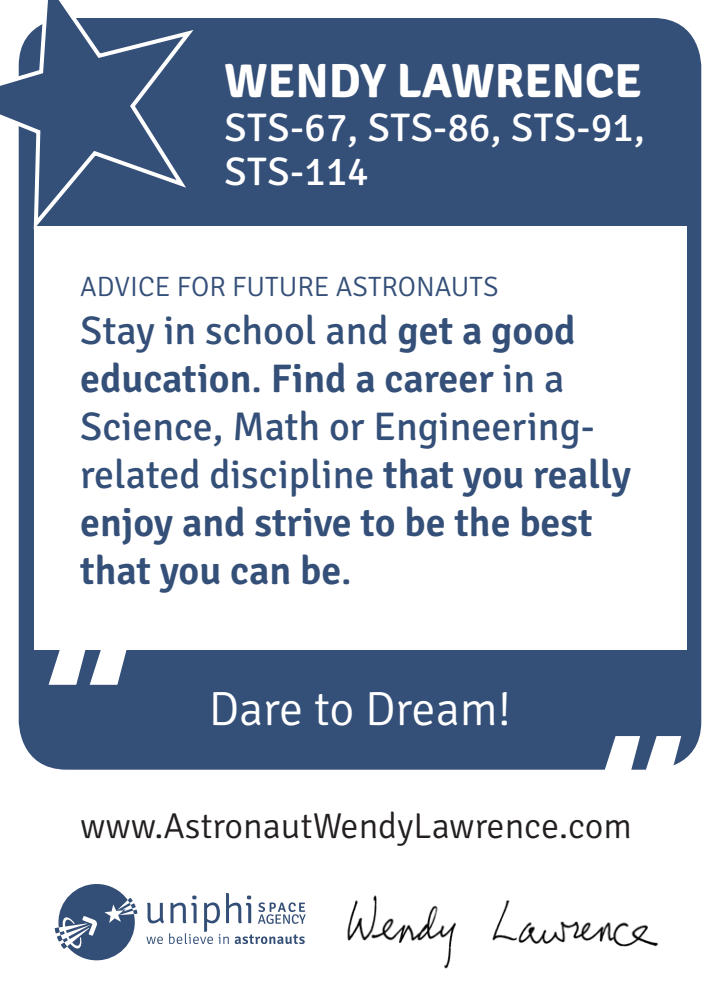
<style>
.page{position:relative;width:720px;height:1008px;background:#fff}
.page>*{position:absolute;margin:0;border:0;box-sizing:border-box;transform-origin:0 0}
.t1{font:900 192px "Avenir";color:#fff}
.t2{font:700 48px "Signika";color:#fff}
.t3{font:300 48px "Signika";letter-spacing:-.005em;color:#fff}
.t4{font:600 40px/48px "Signika";color:#344f78}
.t5{font:40px/44px "Signika";letter-spacing:.01em;color:#fff}
.t6{font:300 36px "Signika";color:#231f20}
.t7{font:300 28px "Signika";color:#344f78}
.s1{font-weight:400}
</style>
<div class="page">
<img style="left:347px;top:895px;width:311px;height:74px">
<div style="left:19px;top:18px;width:682px;height:752px;background:#344f78;border-radius:48px"></div>
<div style="left:34px;top:226px;width:652px;height:423px;background:#fff"></div>
<svg style="left:146px;top:893px;width:160px;height:51px"></svg>
<svg style="left:55px;top:884px;width:82px;height:76px"></svg>
<svg style="left:0;top:0;width:194px;height:235px"></svg>
<p class="t2" style="left:225px;top:52px;width:419px">WENDY LAWRENCE</p>
<p class="t5" style="left:225px;top:106px;width:422px">STS-67, STS-86, STS-91,<br>STS-114</p>
<p class="t7" style="left:80px;top:272px;width:420px">ADVICE FOR FUTURE ASTRONAUTS</p>
<p class="t4" style="left:80px;top:307px;width:552px"><span class="s1">Stay in school and</span> get a good education<span class="s1">.</span> Find a career <span class="s1">in a<br>Science, Math or Engineering&shy;related discipline</span> that you really enjoy and strive to be the best that you can be<span class="s1">.</span></p>
<p class="t1" style="left:40px;top:535px;width:101px">“</p>
<p class="t3" style="left:209px;top:683px;width:304px">Dare to Dream!</p>
<p class="t1" style="left:590px;top:641px;width:101px">“</p>
<p class="t6" style="left:80px;top:806px;width:553px">www.AstronautWendyLawrence.com</p>
</div>
